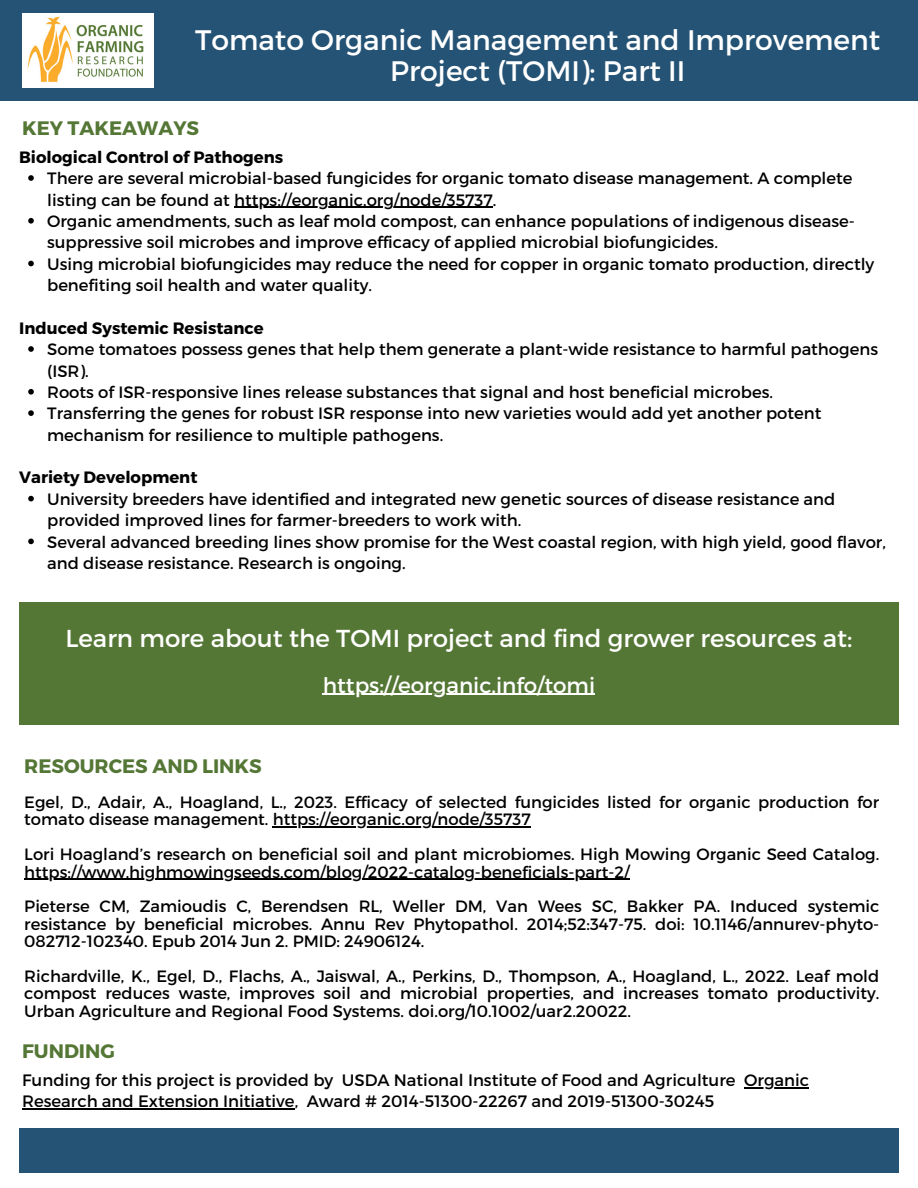
<style>
.page{position:relative;width:918px;height:1188px;background:#fff}
.page>*{position:absolute;margin:0;border:0;box-sizing:border-box;transform-origin:0 0}
.t1{font:28.2px/30.2px "Montserrat";color:#fff;text-align:center}
.t2{font:24.45px "Montserrat";color:#fff}
.t3{font:21.45px "Montserrat";color:#fff}
.t4{font:700 19.5px "Montserrat";color:#557736}
.t5{font:16.5px/21.3px "Montserrat";color:#000}
.t6{font:700 16.5px "Montserrat";color:#000}
.t7{font:16.35px/17.4px "Montserrat";color:#000}
.s1{font-weight:700}
</style>
<div class="page">
<div style="left:19px;top:1128px;width:880px;height:45px;background:#255375"></div>
<div style="left:0;top:0;width:918px;height:101px;background:#255375"></div>
<img style="left:22px;top:13px;width:132px;height:74px">
<hr style="left:744px;top:1087px;width:65px;height:1px;background:#000">
<hr style="left:22px;top:1109px;width:273px;height:1px;background:#000">
<hr style="left:273px;top:826px;width:258px;height:1px;background:#000">
<hr style="left:24px;top:879px;width:605px;height:1px;background:#000">
<div style="left:19px;top:602px;width:880px;height:122px;background:#557736"></div>
<hr style="left:323px;top:694px;width:272px;height:1px;background:#fff">
<svg style="left:28px;top:175px;width:6px;height:6px"></svg>
<hr style="left:234px;top:207px;width:259px;height:1px;background:#000">
<svg style="left:28px;top:218px;width:6px;height:6px"></svg>
<svg style="left:28px;top:261px;width:6px;height:5px"></svg>
<svg style="left:28px;top:346px;width:6px;height:6px"></svg>
<svg style="left:28px;top:389px;width:6px;height:6px"></svg>
<svg style="left:28px;top:410px;width:6px;height:6px"></svg>
<svg style="left:28px;top:496px;width:6px;height:5px"></svg>
<svg style="left:28px;top:539px;width:6px;height:5px"></svg>
<h5 class="t1" style="left:195px;top:24px;width:687px">Tomato Organic Management and Improvement<br>Project (TOMI): Part II</h5>
<p class="t4" style="left:22px;top:115px;width:179px">KEY TAKEAWAYS</p>
<p class="t6" style="left:19px;top:146px;width:266px">Biological Control of Pathogens</p>
<h2 class="t5" style="left:47px;top:167px;width:807px">There are several microbial-based fungicides for organic tomato disease management. A complete listing can be found at https://eorganic.org/node/35737.</h2>
<h4 class="t5" style="left:47px;top:210px;width:809px">Organic amendments, such as leaf mold compost, can enhance populations of indigenous disease-</h4>
<h3 class="t5" style="left:47px;top:231px;width:829px">suppressive soil microbes and improve efficacy of applied microbial biofungicides.<br>Using microbial biofungicides may reduce the need for copper in organic tomato production, directly</h3>
<p class="t5" style="left:47px;top:274px;width:326px">benefiting soil health and water quality.</p>
<p class="t5" style="left:47px;top:316px;width:832px;text-indent:-28px"><span class="s1">Induced Systemic Resistance<br></span>Some tomatoes possess genes that help them generate a plant-wide resistance to harmful pathogens</p>
<p class="t5" style="left:47px;top:359px;width:727px">(ISR).<br>Roots of ISR-responsive lines release substances that signal and host beneficial microbes.</p>
<p class="t5" style="left:47px;top:402px;width:776px">Transferring the genes for robust ISR response into new varieties would add yet another potent mechanism for resilience to multiple pathogens.</p>
<p class="t6" style="left:19px;top:467px;width:180px">Variety Development</p>
<h3 class="t5" style="left:47px;top:487px;width:790px">University breeders have identified and integrated new genetic sources of disease resistance and provided improved lines for farmer-breeders to work with.</h3>
<p class="t5" style="left:47px;top:530px;width:840px">Several advanced breeding lines show promise for the West coastal region, with high yield, good flavor, and disease resistance. Research is ongoing.</p>
<h5 class="t2" style="left:66px;top:622px;width:788px">Learn more about the TOMI project and find grower resources at:</h5>
<p class="t3" style="left:323px;top:671px;width:274px">https://eorganic.info/tomi</p>
<h1 class="t4" style="left:24px;top:753px;width:239px">RESOURCES AND LINKS</h1>
<p class="t7" style="left:24px;top:793px;width:857px">Egel, D., Adair, A., Hoagland, L., 2023. Efficacy of selected fungicides listed for organic production for tomato disease management. https://eorganic.org/node/35737</p>
<h5 class="t7" style="left:24px;top:845px;width:857px">Lori Hoagland’s research on beneficial soil and plant microbiomes. High Mowing Organic Seed Catalog.</h5>
<p class="t7" style="left:24px;top:854px;width:857px;line-height:34.8px">https://www.highmowingseeds.com/blog/2022-catalog-beneficials-part-2/<br>Pieterse CM, Zamioudis C, Berendsen RL, Weller DM, Van Wees SC, Bakker PA. Induced systemic</p>
<p class="t7" style="left:24px;top:914px;width:857px">resistance by beneficial microbes. Annu Rev Phytopathol. 2014;52:347-75. doi: 10.1146/annurev-phyto-<br>082712-102340. Epub 2014 Jun 2. PMID: 24906124.</p>
<p class="t7" style="left:24px;top:967px;width:857px">Richardville, K., Egel, D., Flachs, A., Jaiswal, A., Perkins, D., Thompson, A., Hoagland, L., 2022. Leaf mold</p>
<p class="t7" style="left:24px;top:984px;width:857px">compost reduces waste, improves soil and microbial properties, and increases tomato productivity.<br>Urban Agriculture and Regional Food Systems. doi.org/10.1002/uar2.20022.</p>
<h3 class="t4" style="left:22px;top:1038px;width:94px">FUNDING</h3>
<p class="t5" style="left:22px;top:1069px;width:715px">Funding for this project is provided by USDA National Institute of Food and Agriculture</p>
<p class="t5" style="left:744px;top:1069px;width:66px">Organic</p>
<p class="t5" style="left:22px;top:1090px;width:694px">Research and Extension Initiative, Award # 2014-51300-22267 and 2019-51300-30245</p>
</div>
